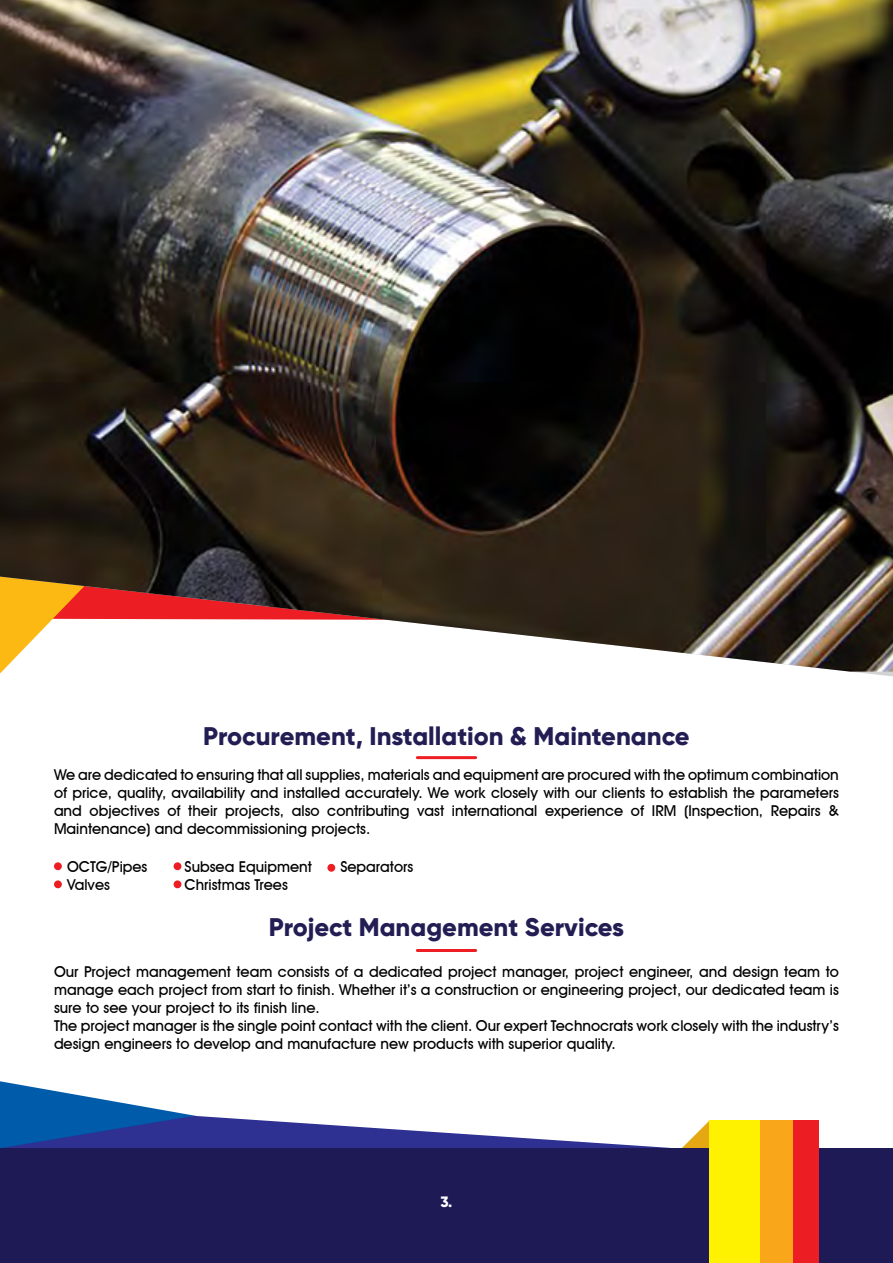
<style>
.page{position:relative;width:893px;height:1263px;background:#fff}
.page>*{position:absolute;margin:0;border:0;box-sizing:border-box;transform-origin:0 0}
.t1{font:800 25.5px "Gilroy";color:#221e54}
.t2{font:500 15px/18px "Avant Garde IT Cby BT";color:#000}
.t3{font:800 15px "Gilroy";color:#fff}
</style>
<div class="page">
<svg style="left:0;top:1081px;width:715px;height:68px"></svg>
<div style="left:0;top:1149px;width:893px;height:114px;background:#1e1a55"></div>
<div style="left:768px;top:1121px;width:50px;height:142px;background:#ed1d24"></div>
<div style="left:742px;top:1121px;width:51px;height:142px;background:#faa61a"></div>
<div style="left:709px;top:1121px;width:51px;height:142px;background:#fff200"></div>
<img style="left:0;top:0;width:893px;height:672px">
<div style="left:54px;top:862px;width:8px;height:8px;background:#ed1d24;border-radius:50%"></div>
<div style="left:54px;top:880px;width:8px;height:8px;background:#ed1d24;border-radius:50%"></div>
<div style="left:174px;top:862px;width:7px;height:8px;background:#ed1d24;border-radius:50%"></div>
<div style="left:174px;top:880px;width:7px;height:8px;background:#ed1d24;border-radius:50%"></div>
<div style="left:327px;top:864px;width:8px;height:8px;background:#ed1d24;border-radius:50%"></div>
<hr style="left:417px;top:756px;width:59px;height:3px;background:#ed1d24">
<hr style="left:417px;top:949px;width:59px;height:3px;background:#ed1d24">
<h1 class="t1" style="left:203px;top:720px;width:488px">Procurement, Installation &amp; Maintenance</h1>
<p class="t2" style="left:54px;top:765px;width:786px;text-align:justify">We are dedicated to ensuring that all supplies, materials and equipment are procured with the optimum combination of price, quality, availability and installed accurately. We work closely with our clients to establish the parameters and objectives of their projects, also contributing vast international experience of IRM (Inspection, Repairs &amp; Maintenance) and decommissioning projects.</p>
<p class="t2" style="left:185px;top:858px;width:129px">Subsea Equipment<br>Christmas Trees</p>
<p class="t2" style="left:340px;top:857px;width:74px">Separators</p>
<h1 class="t1" style="left:269px;top:911px;width:357px">Project Management Services</h1>
<p class="t2" style="left:67px;top:858px;width:82px">OCTG/Pipes<br>Valves</p>
<p class="t2" style="left:54px;top:962px;width:786px">Our Project management team consists of a dedicated project manager, project engineer, and design team to manage each project from start to finish. Whether it’s a construction or engineering project, our dedicated team is sure to see your project to its finish line.<br>The project manager is the single point contact with the client. Our expert Technocrats work closely with the industry’s design engineers to develop and manufacture new products with superior quality.</p>
<p class="t3" style="left:440px;top:1192px;width:14px">3.</p>
</div>
